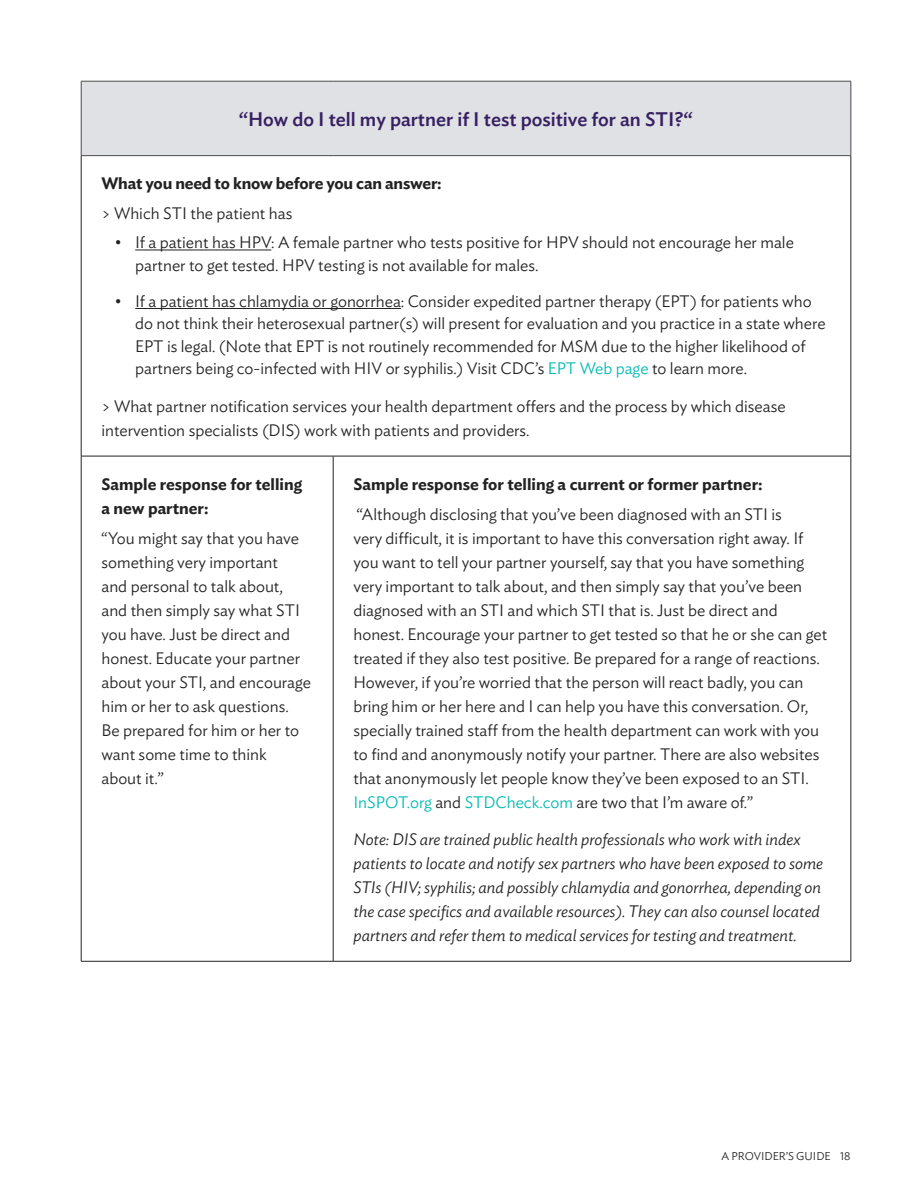
<style>
.page{position:relative;width:918px;height:1188px;background:#fff}
.page>*{position:absolute;margin:0;border:0;box-sizing:border-box;transform-origin:0 0}
.questions{font:500 19.5px "Ideal Sans";color:#362063}
.t1{font:300 16.5px/24px "Ideal Sans";color:#222223}
.t2{font:italic 300 16.5px/24px "Ideal Sans";color:#222223}
.t3{font:600 16.5px/24px "Ideal Sans";color:#222223}
.t4{font:300 11.25px "Ideal Sans";color:#222223}
.s1{color:#00bab4}
</style>
<div class="page">
<div style="left:81px;top:81px;width:770px;height:75px;background:#e0e1e4"></div>
<hr style="left:333px;top:456px;width:1px;height:505px;background:#222223">
<hr style="left:81px;top:456px;width:1px;height:505px;background:#222223">
<hr style="left:851px;top:456px;width:1px;height:505px;background:#222223">
<hr style="left:81px;top:961px;width:252px;height:1px;background:#222223">
<hr style="left:333px;top:961px;width:518px;height:1px;background:#222223">
<hr style="left:81px;top:156px;width:1px;height:300px;background:#222223">
<hr style="left:851px;top:156px;width:1px;height:300px;background:#222223">
<hr style="left:81px;top:456px;width:252px;height:1px;background:#222223">
<hr style="left:333px;top:456px;width:518px;height:1px;background:#222223">
<hr style="left:81px;top:81px;width:252px;height:1px;background:#4d4d4f">
<hr style="left:81px;top:81px;width:1px;height:74px;background:#4d4d4f">
<hr style="left:333px;top:81px;width:518px;height:1px;background:#4d4d4f">
<hr style="left:851px;top:81px;width:1px;height:74px;background:#4d4d4f">
<hr style="left:81px;top:155px;width:252px;height:1px;background:#4d4d4f">
<hr style="left:333px;top:155px;width:518px;height:1px;background:#4d4d4f">
<hr style="left:135px;top:250px;width:136px;height:1px;background:#222223">
<hr style="left:135px;top:308px;width:266px;height:1px;background:#222223">
<p class="questions" style="left:239px;top:104px;width:455px">“How do I tell my partner if I test positive for an STI?“</p>
<p class="t3" style="left:101px;top:170px;width:342px">What you need to know before you can answer:</p>
<p class="t1" style="left:101px;top:200px;width:193px">&gt; Which STI the patient has</p>
<p class="t1" style="left:135px;top:230px;width:660px;line-height:22.5px;text-indent:-20px">• If a patient has HPV: A female partner who tests positive for HPV should not encourage her male partner to get tested. HPV testing is not available for males.</p>
<p class="t1" style="left:135px;top:288px;width:692px;line-height:22.5px;text-indent:-20px">• If a patient has chlamydia or gonorrhea: Consider expedited partner therapy (EPT) for patients who do not think their heterosexual partner(s) will present for evaluation and you practice in a state where EPT is legal. (Note that EPT is not routinely recommended for MSM due to the higher likelihood of partners being co-infected with HIV or syphilis.) Visit CDC’s <span class="s1">EPT Web page</span> to learn more.</p>
<p class="t1" style="left:101px;top:393px;width:686px">&gt; What partner notification services your health department offers and the process by which disease intervention specialists (DIS) work with patients and providers.</p>
<p class="t3" style="left:101px;top:470px;width:202px">Sample response for telling a new partner:</p>
<p class="t1" style="left:101px;top:524px;width:211px">“You might say that you have something very important<br>and personal to talk about, and then simply say what STI you have. Just be direct and honest. Educate your partner about your STI, and encourage him or her to ask questions.<br>Be prepared for him or her to want some time to think about it.”</p>
<p class="t3" style="left:353px;top:470px;width:411px">Sample response for telling a current or former partner:</p>
<p class="t1" style="left:353px;top:500px;width:475px">“Although disclosing that you’ve been diagnosed with an STI is<br>very difficult, it is important to have this conversation right away. If you want to tell your partner yourself, say that you have something very important to talk about, and then simply say that you’ve been diagnosed with an STI and which STI that is. Just be direct and honest. Encourage your partner to get tested so that he or she can get treated if they also test positive. Be prepared for a range of reactions.<br>However, if you’re worried that the person will react badly, you can bring him or her here and I can help you have this conversation. Or, specially trained staff from the health department can work with you to find and anonymously notify your partner. There are also websites that anonymously let people know they’ve been exposed to an STI.<br><span class="s1">InSPOT.org</span> and <span class="s1">STDCheck.com</span> are two that I’m aware of.”</p>
<p class="t2" style="left:353px;top:826px;width:471px">Note: DIS are trained public health professionals who work with index patients to locate and notify sex partners who have been exposed to some STIs (HIV; syphilis; and possibly chlamydia and gonorrhea, depending on the case specifics and available resources). They can also counsel located partners and refer them to medical services for testing and treatment.</p>
<p class="t4" style="left:721px;top:1147px;width:131px">A PROVIDER’S GUIDE 18</p>
</div>
